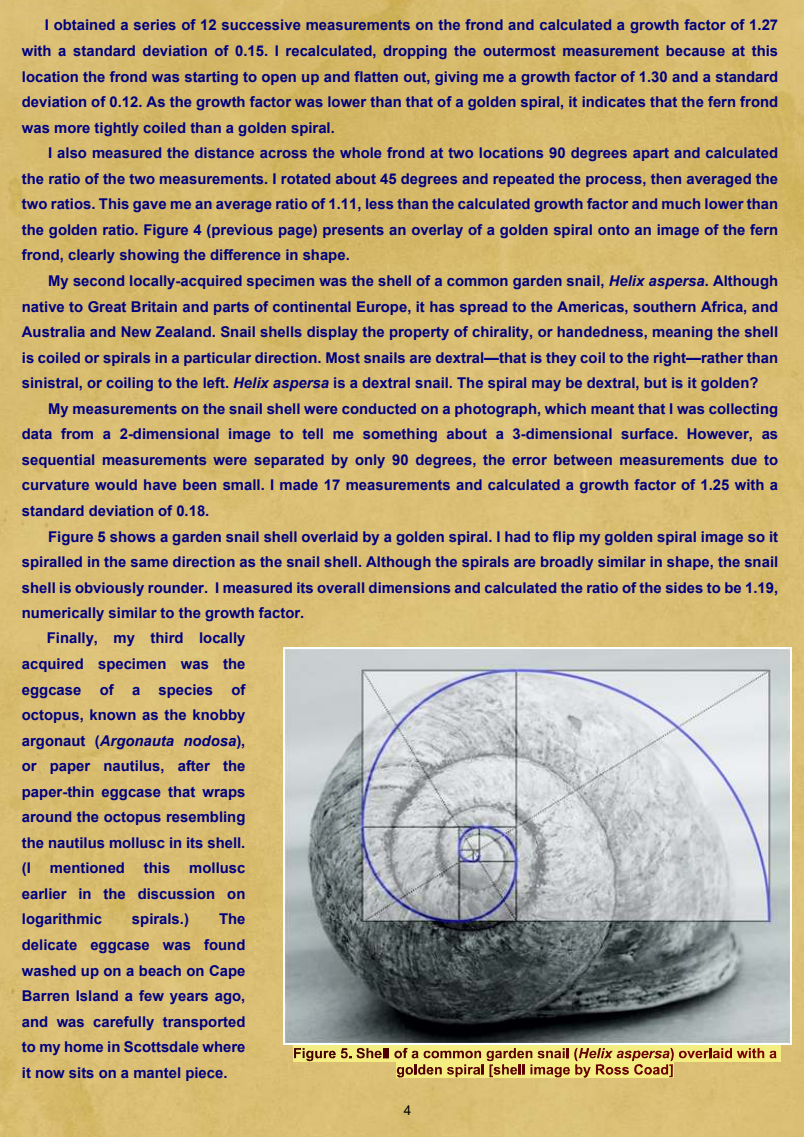
<style>
.page{position:relative;width:804px;height:1137px;background:#fff}
.page>*{position:absolute;margin:0;border:0;box-sizing:border-box;transform-origin:0 0}
.t1{font:700 14.85px/25.5px "Arial";color:#000080;text-align:justify}
.t2{font:italic 700 14.85px "Arial";color:#000080}
.t3{font:13.5px "Arial";color:#000}
.s1{font-style:italic}
.s2{font-style:normal}
</style>
<div class="page">
<img style="left:0;top:0;width:804px;height:1137px">
<div style="left:293px;top:1045px;width:285px;height:16px;background:#f3ed82"></div>
<div style="left:578px;top:1045px;width:91px;height:16px;background:#f3ed82"></div>
<div style="left:669px;top:1045px;width:108px;height:16px;background:#f3ed82"></div>
<hr style="left:777px;top:1045px;width:4px;height:16px;background:#f3ed82">
<svg style="left:679px;top:1048px;width:97px;height:10px"></svg>
<svg style="left:294px;top:1047px;width:379px;height:30px"></svg>
<img style="left:284px;top:647px;width:507px;height:397px">
<p class="t1" style="left:22px;top:14px;width:757px;text-indent:23px">I obtained a series of 12 successive measurements on the frond and calculated a growth factor of 1.27 with a standard deviation of 0.15. I recalculated, dropping the outermost measurement because at this location the frond was starting to open up and flatten out, giving me a growth factor of 1.30 and a standard deviation of 0.12. As the growth factor was lower than that of a golden spiral, it indicates that the fern frond was more tightly coiled than a golden spiral.</p>
<p class="t1" style="left:22px;top:142px;width:757px;text-indent:26px">I also measured the distance across the whole frond at two locations 90 degrees apart and calculated the ratio of the two measurements. I rotated about 45 degrees and repeated the process, then averaged the two ratios. This gave me an average ratio of 1.11, less than the calculated growth factor and much lower than the golden ratio. Figure 4 (previous page) presents an overlay of a golden spiral onto an image of the fern frond, clearly showing the difference in shape.</p>
<p class="t1" style="left:22px;top:269px;width:757px;text-indent:26px">My second locally-acquired specimen was the shell of a common garden snail, <span class="s1">Helix aspersa</span>. Although native to Great Britain and parts of continental Europe, it has spread to the Americas, southern Africa, and Australia and New Zealand. Snail shells display the property of chirality, or handedness, meaning the shell is coiled or spirals in a particular direction. Most snails are dextral—that is they coil to the right—rather than sinistral, or coiling to the left. <span class="s1">Helix aspersa</span> is a dextral snail. The spiral may be dextral, but is it golden?</p>
<p class="t1" style="left:22px;top:397px;width:757px;text-indent:26px">My measurements on the snail shell were conducted on a photograph, which meant that I was collecting data from a 2-dimensional image to tell me something about a 3-dimensional surface. However, as sequential measurements were separated by only 90 degrees, the error between measurements due to curvature would have been small. I made 17 measurements and calculated a growth factor of 1.25 with a standard deviation of 0.18.</p>
<p class="t1" style="left:48px;top:525px;width:731px">Figure 5 shows a garden snail shell overlaid by a golden spiral. I had to flip my golden spiral image so it</p>
<p class="t1" style="left:22px;top:550px;width:757px">spiralled in the same direction as the snail shell. Although the spirals are broadly similar in shape, the snail</p>
<p class="t1" style="left:22px;top:576px;width:757px">shell is obviously rounder. I measured its overall dimensions and calculated the ratio of the sides to be 1.19,</p>
<p class="t1" style="left:22px;top:601px;width:284px">numerically similar to the growth factor.</p>
<p class="t1" style="left:47px;top:627px;width:200px">Finally, my third locally</p>
<p class="t1" style="left:22px;top:652px;width:225px">acquired specimen was the</p>
<p class="t1" style="left:22px;top:678px;width:225px">eggcase of a species of</p>
<p class="t1" style="left:22px;top:703px;width:225px">octopus, known as the knobby</p>
<p class="t2" style="left:22px;top:735px;width:225px"><span class="s2">argonaut (</span>Argonauta nodosa<span class="s2">),</span></p>
<p class="t1" style="left:22px;top:754px;width:225px">or paper nautilus, after the</p>
<p class="t1" style="left:22px;top:780px;width:225px">paper-thin eggcase that wraps</p>
<p class="t1" style="left:22px;top:805px;width:225px">around the octopus resembling</p>
<p class="t1" style="left:22px;top:831px;width:225px">the nautilus mollusc in its shell.</p>
<p class="t1" style="left:22px;top:856px;width:11px">(I</p>
<p class="t1" style="left:50px;top:856px;width:77px">mentioned</p>
<p class="t1" style="left:144px;top:856px;width:28px">this</p>
<p class="t1" style="left:22px;top:856px;width:225px;text-indent:167px">mollusc earlier in the discussion on logarithmic</p>
<p class="t1" style="left:132px;top:908px;width:58px">spirals.)</p>
<p class="t1" style="left:22px;top:908px;width:225px;text-indent:197px">The delicate eggcase was found washed up on a beach on Cape Barren Island a few years ago, and was carefully transported to my home in Scottsdale where it now sits on a mantel piece.</p>
<p class="t3" style="left:404px;top:1104px;width:9px">4</p>
</div>
